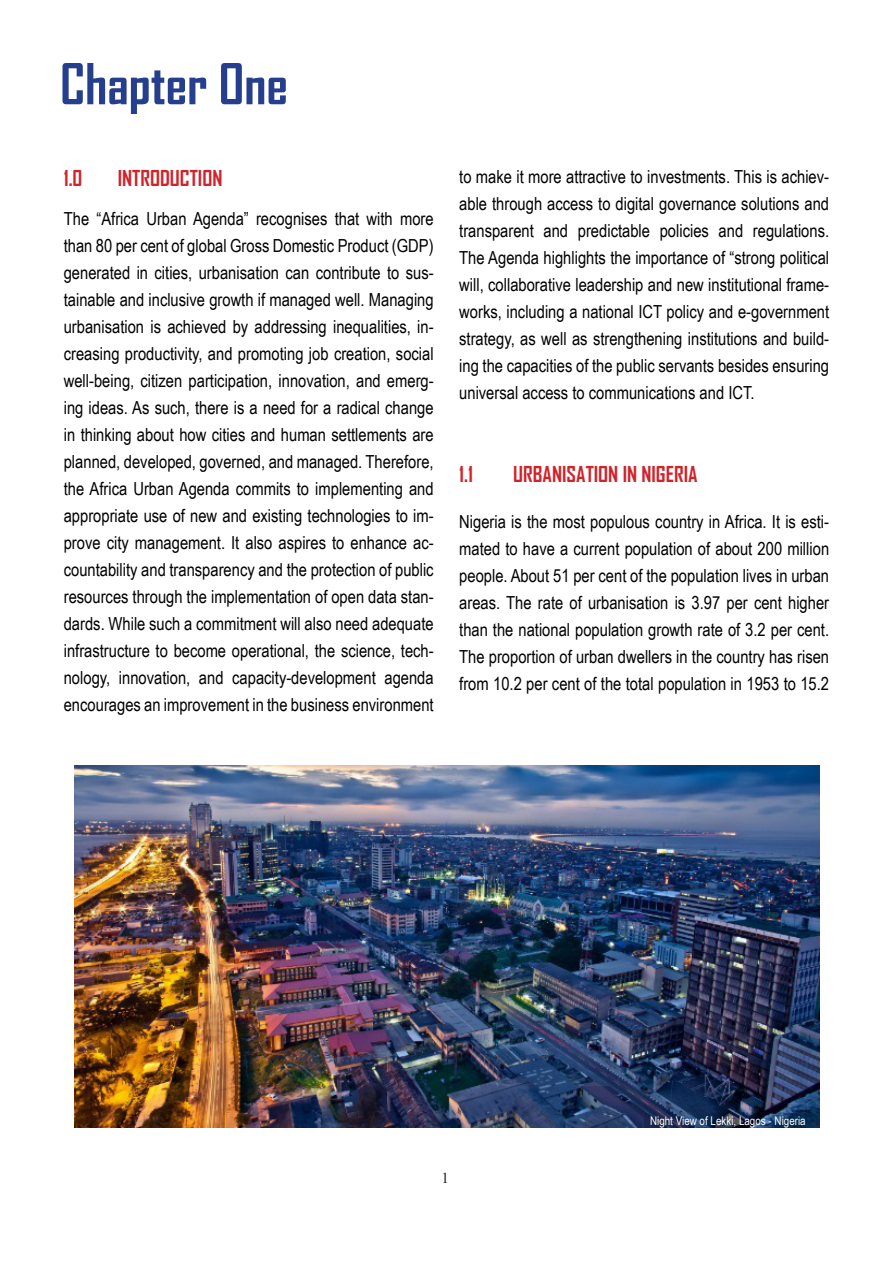
<style>
.page{position:relative;width:893px;height:1263px;background:#fff}
.page>*{position:absolute;margin:0;border:0;box-sizing:border-box;transform-origin:0 0}
.t1{font:700 54px "Agency FB";color:#253f8e}
.Heading_1{font:700 21px "Agency FB";color:#d1232a}
.Normal__Web{font:18px/27px "Arial Narrow";color:#000;text-align:justify}
.t2{font:15px "Times New Roman";color:#231f20}
.Normal__Web-2{font:12px "Arial Narrow";color:#fff}
</style>
<div class="page">
<img style="left:74px;top:765px;width:745px;height:362px">
<p class="t1" style="left:60px;top:50px;width:229px">Chapter One</p>
<p class="Heading_1" style="left:64px;top:165px;width:20px">1.0</p>
<p class="Heading_1" style="left:118px;top:165px;width:106px">INTRODUCTION</p>
<p class="Normal__Web" style="left:64px;top:205px;width:371px">The “Africa Urban Agenda” recognises that with more than 80 per cent of global Gross Domestic Product (GDP) generated in cities, urbanisation can contribute to sus&shy;tainable and inclusive growth if managed well. Managing urbanisation is achieved by addressing inequalities, in&shy;creasing productivity, and promoting job creation, social well-being, citizen participation, innovation, and emerg&shy;ing ideas. As such, there is a need for a radical change in thinking about how cities and human settlements are planned, developed, governed, and managed. Therefore, the Africa Urban Agenda commits to implementing and appropriate use of new and existing technologies to im&shy;prove city management. It also aspires to enhance ac&shy;countability and transparency and the protection of public resources through the implementation of open data stan&shy;dards. While such a commitment will also need adequate infrastructure to become operational, the science, tech&shy;nology, innovation, and capacity-development agenda encourages an improvement in the business environment</p>
<p class="Normal__Web" style="left:459px;top:163px;width:371px">to make it more attractive to investments. This is achiev&shy;able through access to digital governance solutions and transparent and predictable policies and regulations.<br>The Agenda highlights the importance of “strong political will, collaborative leadership and new institutional frame&shy;works, including a national ICT policy and e-government strategy, as well as strengthening institutions and build&shy;ing the capacities of the public servants besides ensuring universal access to communications and ICT.</p>
<p class="Heading_1" style="left:459px;top:461px;width:15px">1.1</p>
<p class="Heading_1" style="left:513px;top:461px;width:186px">URBANISATION IN NIGERIA</p>
<p class="Normal__Web" style="left:459px;top:508px;width:371px">Nigeria is the most populous country in Africa. It is esti&shy;mated to have a current population of about 200 million people. About 51 per cent of the population lives in urban areas. The rate of urbanisation is 3.97 per cent higher than the national population growth rate of 3.2 per cent.<br>The proportion of urban dwellers in the country has risen from 10.2 per cent of the total population in 1953 to 15.2</p>
<p class="t2" style="left:441px;top:1168px;width:9px">1</p>
<p class="Normal__Web-2" style="left:650px;top:1111px;width:157px">Night View of Lekki, Lagos - Nigeria</p>
</div>
